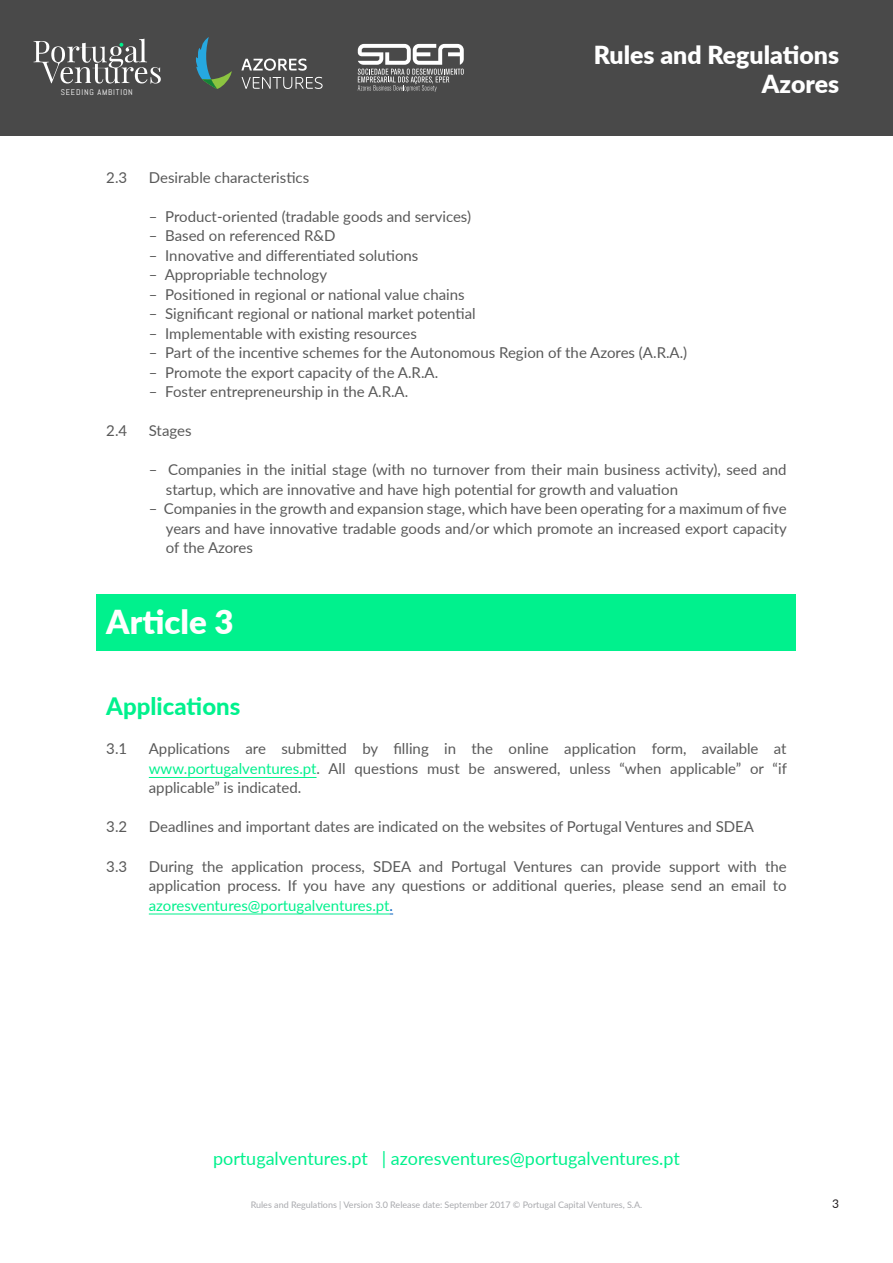
<style>
.page{position:relative;width:893px;height:1263px;background:#fff}
.page>*{position:absolute;margin:0;border:0;box-sizing:border-box;transform-origin:0 0}
.titulos_PV{font:900 33px "Lato";color:#fff}
.t1{font:900 24.9px "Lato";color:#fff}
.subtitulos_PV{font:800 24px "Lato";color:#00f18d}
.t2{font:18px "Lato";color:#00f18d}
.bullets2{font:15px/19.5px "Lato";color:#595959}
.bullets{font:15px/19.5px "Lato";color:#595959;text-align:justify}
.t3{font:12px "Lato";color:#231f20}
.t4{font:9px "Lato";color:#a8a9ad}
.t5{font:8.25px "Abel";letter-spacing:.1em;color:#fff}
.s1{color:#00f18d}
.s2{color:#0563c1}
</style>
<div class="page">
<div style="left:1px;top:1px;width:892px;height:135px;background:#494949"></div>
<svg style="left:34px;top:39px;width:127px;height:45px"></svg>
<svg style="left:241px;top:59px;width:66px;height:12px"></svg>
<svg style="left:242px;top:77px;width:81px;height:12px"></svg>
<svg style="left:196px;top:37px;width:36px;height:52px"></svg>
<svg style="left:358px;top:44px;width:106px;height:48px"></svg>
<div style="left:97px;top:594px;width:699px;height:56px;background:#00f18d"></div>
<hr style="left:149px;top:777px;width:168px;height:1px;background:#00f18d">
<hr style="left:149px;top:914px;width:241px;height:1px;background:#00f18d">
<p class="t5" style="left:61px;top:87px;width:74px">SEEDING AMBITION</p>
<h2 class="t1" style="left:594px;top:36px;width:247px">Rules and Regulations</h2>
<h2 class="t1" style="left:762px;top:65px;width:79px">Azores</h2>
<p class="bullets" style="left:106px;top:167px;width:22px">2.3</p>
<p class="bullets" style="left:149px;top:167px;width:162px">Desirable characteristics</p>
<p class="bullets2" style="left:149px;top:206px;width:324px">– Product-oriented (tradable goods and services)</p>
<p class="bullets2" style="left:149px;top:226px;width:188px">– Based on referenced R&amp;D</p>
<p class="bullets2" style="left:149px;top:245px;width:271px">– Innovative and differentiated solutions</p>
<p class="bullets2" style="left:149px;top:265px;width:180px">– Appropriable technology</p>
<p class="bullets2" style="left:149px;top:284px;width:317px">– Positioned in regional or national value chains</p>
<p class="bullets2" style="left:149px;top:304px;width:328px">– Significant regional or national market potential</p>
<p class="bullets2" style="left:149px;top:323px;width:270px">– Implementable with existing resources</p>
<p class="bullets2" style="left:149px;top:343px;width:540px">– Part of the incentive schemes for the Autonomous Region of the Azores (A.R.A.)</p>
<p class="bullets2" style="left:149px;top:362px;width:291px">– Promote the export capacity of the A.R.A.</p>
<p class="bullets2" style="left:149px;top:382px;width:261px">– Foster entrepreneurship in the A.R.A.</p>
<p class="bullets" style="left:106px;top:421px;width:22px">2.4</p>
<p class="bullets" style="left:149px;top:421px;width:44px">Stages</p>
<p class="bullets2" style="left:166px;top:460px;width:622px;text-indent:-17px">– Companies in the initial stage (with no turnover from their main business activity), seed and startup, which are innovative and have high potential for growth and valuation</p>
<p class="bullets2" style="left:166px;top:499px;width:623px;text-align:justify;text-indent:-17px">– Companies in the growth and expansion stage, which have been operating for a maximum of five years and have innovative tradable goods and/or which promote an increased export capacity of the Azores</p>
<p class="titulos_PV" style="left:106px;top:598px;width:129px">Article 3</p>
<p class="subtitulos_PV" style="left:106px;top:689px;width:136px">Applications</p>
<p class="bullets" style="left:106px;top:739px;width:22px">3.1</p>
<p class="bullets" style="left:149px;top:739px;width:640px">Applications are submitted by filling in the online application form, available at <span class="s1">www.portugalventures.pt</span>. All questions must be answered, unless “when applicable” or “if applicable” is indicated.</p>
<p class="bullets" style="left:106px;top:817px;width:22px">3.2</p>
<p class="bullets" style="left:149px;top:817px;width:607px">Deadlines and important dates are indicated on the websites of Portugal Ventures and SDEA</p>
<p class="bullets" style="left:106px;top:856px;width:22px">3.3</p>
<p class="bullets" style="left:149px;top:856px;width:639px">During the application process, SDEA and Portugal Ventures can provide support with the application process. If you have any questions or additional queries, please send an email to <span class="s1">azoresventures@portugalventures.pt</span><span class="s2">.</span></p>
<p class="t2" style="left:213px;top:1145px;width:468px">portugalventures.pt | azoresventures@portugalventures.pt</p>
<p class="t4" style="left:251px;top:1198px;width:393px">Rules and Regulations | Version 3.0 Release date: September 2017 © Portugal Capital Ventures, S.A.</p>
<p class="t3" style="left:832px;top:1195px;width:8px">3</p>
</div>
